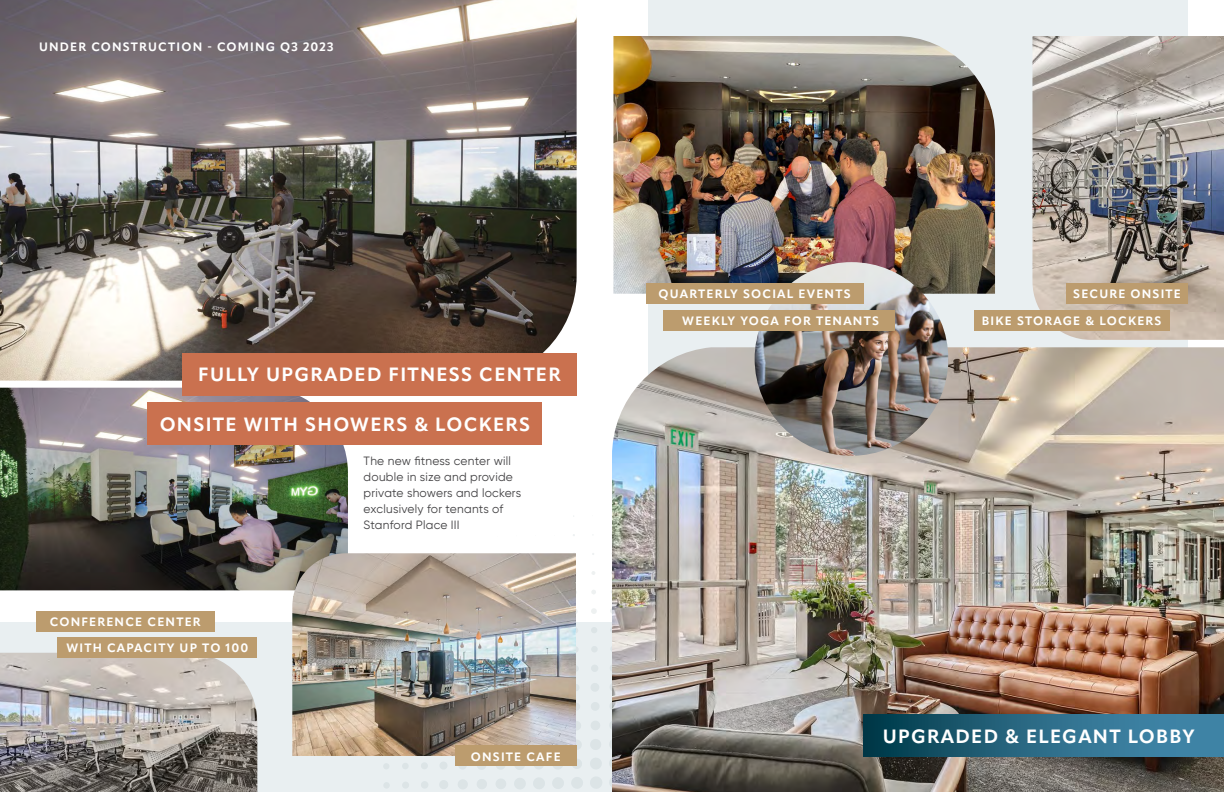
<style>
.page{position:relative;width:1224px;height:792px;background:#fff}
.page>*{position:absolute;margin:0;border:0;box-sizing:border-box;transform-origin:0 0}
.t1{font:700 19px "Apparat";letter-spacing:.07em;color:#fff}
.t2{font:700 12px/26.2px "Apparat";letter-spacing:.1em;color:#fff}
.t3{font:12px/16px "Gilroy";letter-spacing:.02em;color:#414042}
</style>
<div class="page">
<svg style="left:591px;top:590px;width:5px;height:4px"></svg>
<svg style="left:591px;top:608px;width:6px;height:6px"></svg>
<div style="left:648px;top:0;width:540px;height:756px;background:#e9eff1"></div>
<div style="left:0;top:622px;width:612px;height:170px;background:linear-gradient(to right,#eaf0f2,#e6edef)"></div>
<img style="left:613px;top:36px;width:382px;height:258px">
<img style="left:0;top:653px;width:257px;height:139px">
<img style="left:612px;top:347px;width:612px;height:445px">
<img style="left:0;top:0;width:577px;height:381px">
<img style="left:0;top:388px;width:348px;height:202px">
<img style="left:1032px;top:36px;width:192px;height:304px">
<div style="left:182px;top:353px;width:395px;height:42px;background:#ca714f"></div>
<div style="left:863px;top:715px;width:361px;height:42px;background:linear-gradient(to right,#053f4f,#4b91b6)"></div>
<div style="left:148px;top:403px;width:394px;height:42px;background:#ca714f"></div>
<img style="left:292px;top:553px;width:284px;height:203px">
<div style="left:455px;top:746px;width:122px;height:20px;background:#bc9c6e"></div>
<div style="left:36px;top:611px;width:179px;height:21px;background:#bc9c6e"></div>
<div style="left:58px;top:637px;width:199px;height:21px;background:#bc9c6e"></div>
<div style="left:1066px;top:283px;width:122px;height:21px;background:#bc9c6e"></div>
<div style="left:974px;top:310px;width:195px;height:21px;background:#bc9c6e"></div>
<img style="left:755px;top:262px;width:193px;height:194px;border-radius:97px">
<div style="left:646px;top:283px;width:217px;height:21px;background:#bc9c6e"></div>
<div style="left:663px;top:310px;width:231px;height:21px;background:#bc9c6e"></div>
<p class="t2" style="left:39px;top:34px;width:296px">UNDER CONSTRUCTION - COMING Q3 2023</p>
<h1 class="t1" style="left:198px;top:363px;width:364px">FULLY UPGRADED FITNESS CENTER</h1>
<h1 class="t1" style="left:160px;top:413px;width:372px">ONSITE WITH SHOWERS &amp; LOCKERS</h1>
<p class="t3" style="left:364px;top:453px;width:159px">The new fitness center will double in size and provide private showers and lockers exclusively for tenants of<br>Stanford Place III</p>
<p class="t2" style="left:66px;top:609px;width:184px;text-indent:-17px">CONFERENCE CENTER<br>WITH CAPACITY UP TO 100</p>
<p class="t2" style="left:471px;top:743px;width:91px">ONSITE CAFE</p>
<p class="t2" style="left:659px;top:281px;width:194px">QUARTERLY SOCIAL EVENTS</p>
<p class="t2" style="left:682px;top:308px;width:198px">WEEKLY YOGA FOR TENANTS</p>
<p class="t2" style="left:1073px;top:281px;width:109px">SECURE ONSITE</p>
<p class="t2" style="left:982px;top:308px;width:181px">BIKE STORAGE &amp; LOCKERS</p>
<h1 class="t1" style="left:883px;top:725px;width:313px">UPGRADED &amp; ELEGANT LOBBY</h1>
</div>
